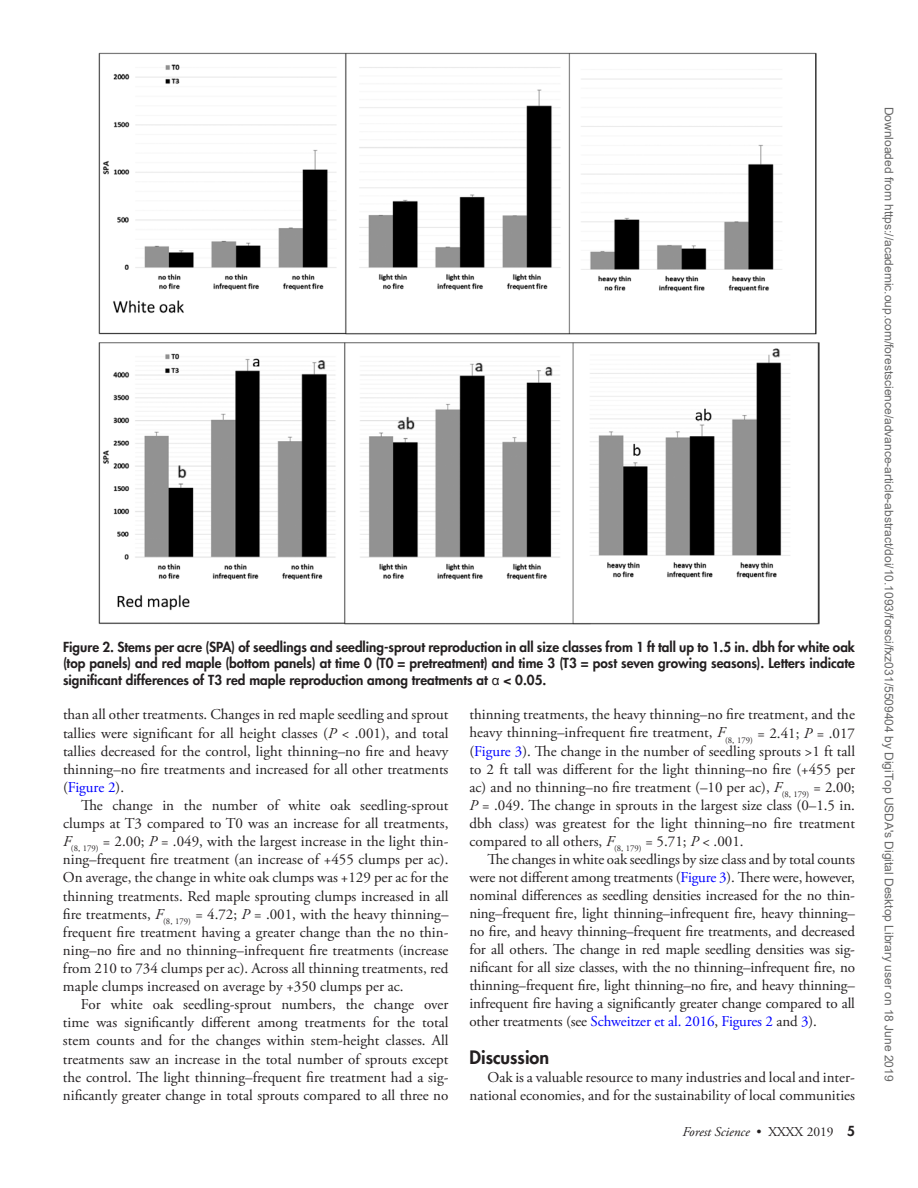
<style>
.page{position:relative;width:918px;height:1188px;background:#fff}
.page>*{position:absolute;margin:0;border:0;box-sizing:border-box;transform-origin:0 0}
.t1{font:800 18px "Futura Std";color:#231f20}
.t2{font:15px/18.1px "Adobe Garamond Pro";letter-spacing:-.005em;color:#231f20;text-align:justify}
.t3{font:800 13.5px/16.5px "Futura Std";color:#231f20;text-align:justify}
.t4{font:italic 13.5px "Adobe Garamond Pro";color:#231f20}
.t5{font:12px "Arial";color:#666}
.s1{font-family:"Arial Unicode MS";font-weight:400}
.s2{font-style:italic}
.s3{color:#00f}
.s4{font-style:normal}
.s5{font-family:"Futura Std";font-weight:800;font-style:normal}
</style>
<div class="page">
<img style="left:98px;top:53px;width:722px;height:572px">
<p class="t3" style="left:63px;top:639px;width:794px">Figure 2. Stems per acre (SPA) of seedlings and seedling-sprout reproduction in all size classes from 1 ft tall up to 1.5 in. dbh for white oak (top panels) and red maple (bottom panels) at time 0 (T0 = pretreatment) and time 3 (T3 = post seven growing seasons). Letters indicate significant differences of T3 red maple reproduction among treatments at <span class="s1">α</span> &lt; 0.05.</p>
<p class="t2" style="left:63px;top:706px;width:387px">than all other treatments. Changes in red maple seedling and sprout tallies were significant for all height classes (<span class="s2">P</span> &lt; .001), and total tallies decreased for the control, light thinning–no fire and heavy thinning–no fire treatments and increased for all other treatments (<span class="s3">Figure 2</span>).</p>
<p class="t2" style="left:63px;top:797px;width:387px;text-indent:18px">The change in the number of white oak seedling-sprout clumps at T3 compared to T0 was an increase for all treatments, <span class="s2">F</span><sub>(8,</sub> <sub>179)</sub> = 2.00; <span class="s2">P</span> = .049, with the largest increase in the light thin&shy;ning–frequent fire treatment (an increase of +455 clumps per ac).<br>On average, the change in white oak clumps was +129 per ac for the thinning treatments. Red maple sprouting clumps increased in all fire treatments, <span class="s2">F</span><sub>(8,</sub> <sub>179)</sub> = 4.72; <span class="s2">P</span> = .001, with the heavy thinning– frequent fire treatment having a greater change than the no thin&shy;ning–no fire and no thinning–infrequent fire treatments (increase from 210 to 734 clumps per ac). Across all thinning treatments, red maple clumps increased on average by +350 clumps per ac.</p>
<p class="t2" style="left:63px;top:996px;width:387px;text-indent:18px">For white oak seedling-sprout numbers, the change over time was significantly different among treatments for the total stem counts and for the changes within stem-height classes. All treatments saw an increase in the total number of sprouts except the control. The light thinning–frequent fire treatment had a sig&shy;nificantly greater change in total sprouts compared to all three no</p>
<p class="t2" style="left:469px;top:706px;width:387px">thinning treatments, the heavy thinning–no fire treatment, and the heavy thinning–infrequent fire treatment, <span class="s2">F</span><sub>(8,</sub> <sub>179)</sub> = 2.41; <span class="s2">P</span> = .017 (<span class="s3">Figure 3</span>). The change in the number of seedling sprouts &gt;1 ft tall to 2 ft tall was different for the light thinning–no fire (+455 per ac) and no thinning–no fire treatment (–10 per ac), <span class="s2">F</span><sub>(8,</sub> <sub>179)</sub> = 2.00; <span class="s2">P</span> = .049. The change in sprouts in the largest size class (0–1.5 in. dbh class) was greatest for the light thinning–no fire treatment compared to all others, <span class="s2">F</span><sub>(8,</sub> <sub>179)</sub> = 5.71; <span class="s2">P</span> &lt; .001.</p>
<p class="t2" style="left:470px;top:851px;width:387px;text-indent:18px">The changes in white oak seedlings by size class and by total counts were not different among treatments (<span class="s3">Figure 3</span>). There were, however, nominal differences as seedling densities increased for the no thin&shy;ning–frequent fire, light thinning–infrequent fire, heavy thinning– no fire, and heavy thinning–frequent fire treatments, and decreased for all others. The change in red maple seedling densities was sig&shy;nificant for all size classes, with the no thinning–infrequent fire, no thinning–frequent fire, light thinning–no fire, and heavy thinning– infrequent fire having a significantly greater change compared to all other treatments (see <span class="s3">Schweitzer et al. 2016</span>, <span class="s3">Figures 2</span> and <span class="s3">3</span>).</p>
<p class="t1" style="left:470px;top:1046px;width:81px">Discussion</p>
<p class="t2" style="left:470px;top:1069px;width:387px;text-align:right">Oak is a valuable resource to many industries and local and inter&shy;national economies, and for the sustainability of local communities</p>
<p class="t4" style="left:682px;top:1124px;width:174px">Forest Science <span class="s4">• XXXX 2019</span> <span class="s5">5</span></p>
<p class="t5" style="left:893px;top:107px;width:976px;rotate:90deg">Downloaded from https://academic.oup.com/forestscience/advance-article-abstract/doi/10.1093/forsci/fxz031/5509404 by DigiTop USDA's Digital Desktop Library user on 18 June 2019</p>
</div>
